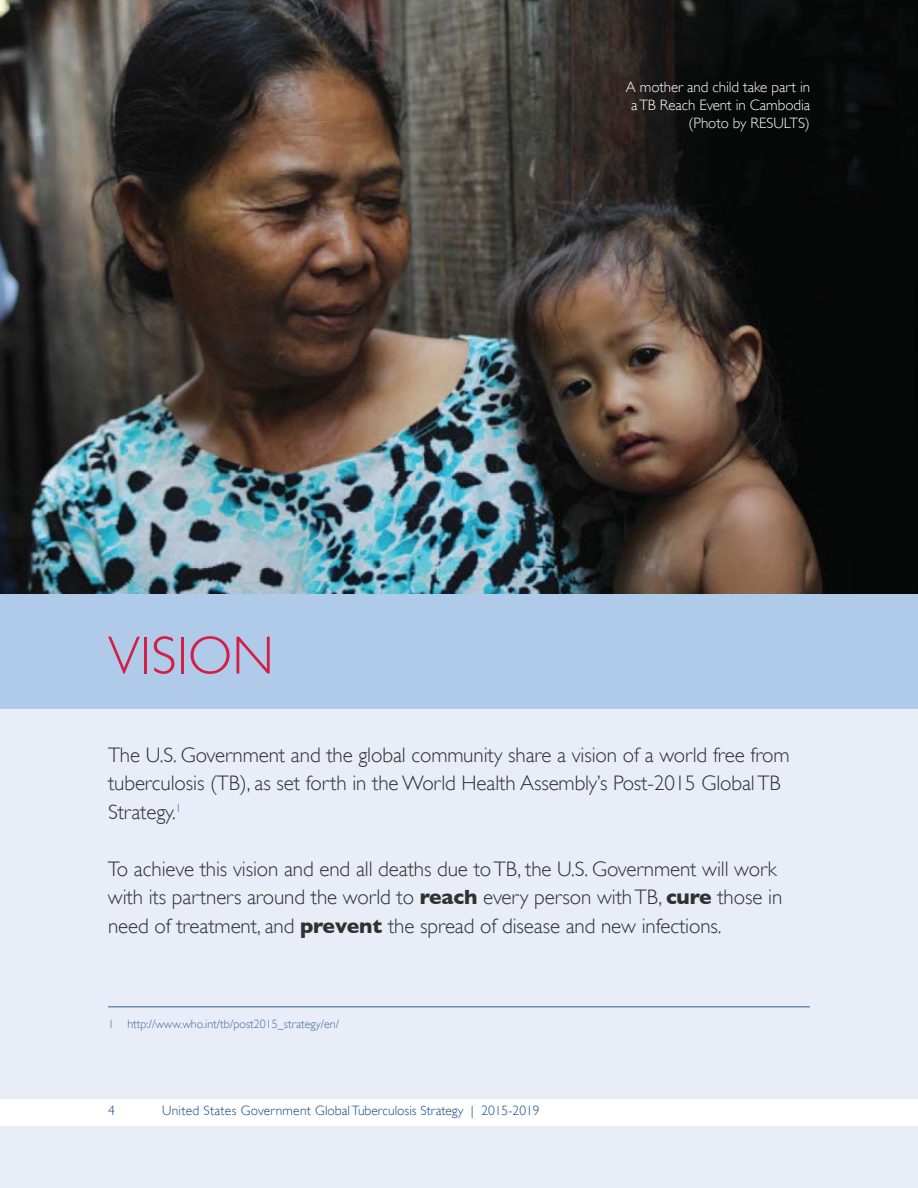
<style>
.page{position:relative;width:918px;height:1188px;background:#fff}
.page>*{position:absolute;margin:0;border:0;box-sizing:border-box;transform-origin:0 0}
.t1{font:300 54px "Gill Sans";color:#d31e46}
.t2{font:300 21px/28.5px "Gill Sans";letter-spacing:-.005em;color:#323031}
.t3{font:300 15px/18px "Gill Sans";letter-spacing:-.005em;color:#fff;text-align:right}
.t4{font:300 13.5px "Gill Sans";letter-spacing:.005em;color:#114b8c}
.t5{font:300 12px "Gill Sans";color:#486a9c}
.s1{font-weight:700}
</style>
<div class="page">
<div style="left:0;top:622px;width:918px;height:566px;background:#e8edf8"></div>
<hr style="left:108px;top:1006px;width:702px;height:1px;background:#336095">
<img style="left:0;top:0;width:918px;height:594px">
<div style="left:0;top:594px;width:918px;height:114px;background:#b0cbe9"></div>
<div style="left:0;top:1099px;width:917px;height:27px;background:#fff"></div>
<h2 class="t1" style="left:108px;top:625px;width:167px">VISION</h2>
<p class="t3" style="left:626px;top:78px;width:186px">A mother and child take part in a TB Reach Event in Cambodia (Photo by RESULTS)</p>
<p class="t2" style="left:108px;top:741px;width:683px">The U.S. Government and the global community share a vision of a world free from tuberculosis (TB), as set forth in the World Health Assembly’s Post-2015 Global TB<br>Strategy.<sup>1</sup></p>
<p class="t2" style="left:108px;top:855px;width:676px">To achieve this vision and end all deaths due to TB, the U.S. Government will work with its partners around the world to <span class="s1">reach</span> every person with TB, <span class="s1">cure</span> those in need of treatment, and <span class="s1">prevent</span> the spread of disease and new infections.</p>
<p class="t5" style="left:108px;top:1017px;width:233px">1 http://www.who.int/tb/post2015_strategy/en/</p>
<p class="t4" style="left:108px;top:1103px;width:8px">4</p>
<p class="t4" style="left:162px;top:1103px;width:381px">United States Government Global Tuberculosis Strategy | 2015-2019</p>
</div>
